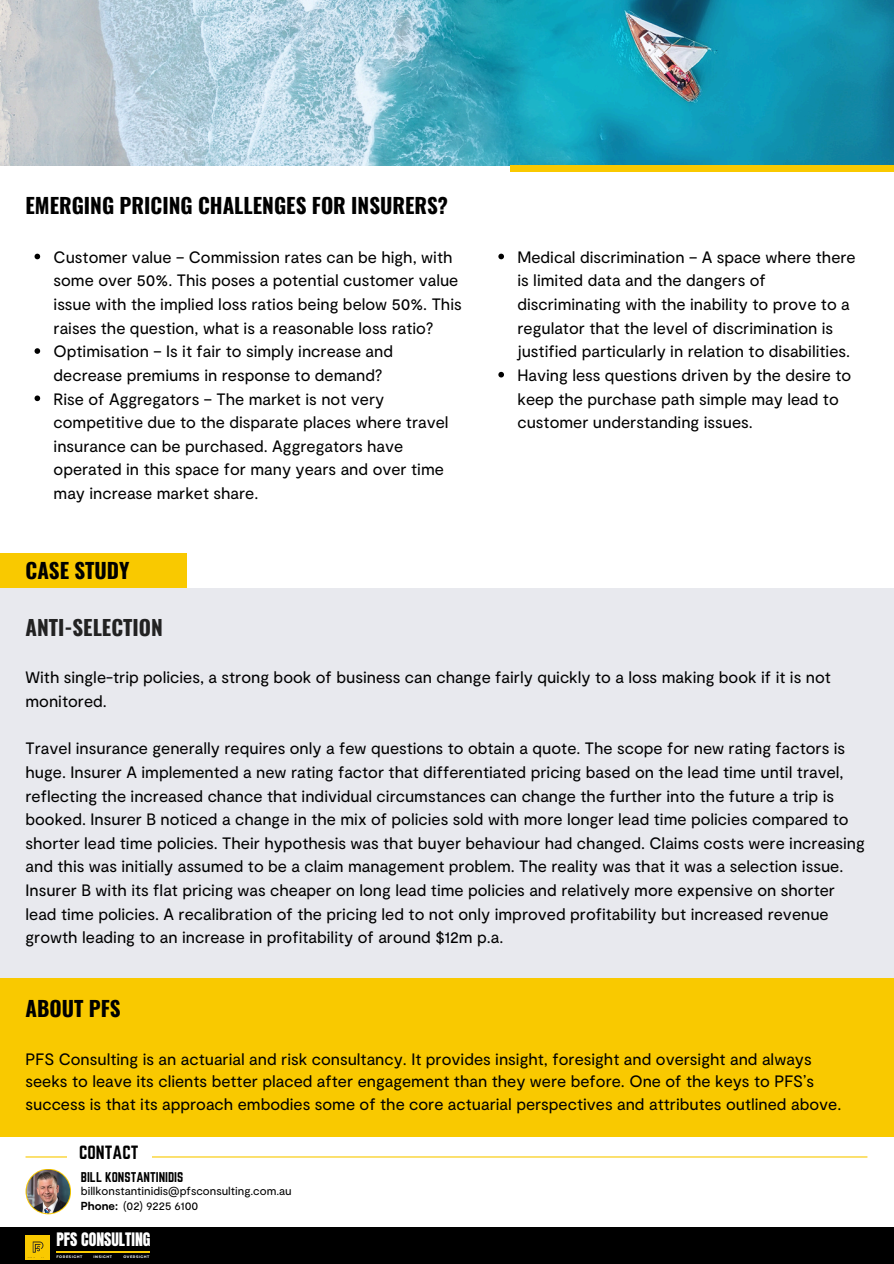
<style>
.page{position:relative;width:894px;height:1264px;background:#fff}
.page>*{position:absolute;margin:0;border:0;box-sizing:border-box;transform-origin:0 0}
.t1{font:700 21px "Oswald";color:#000}
.t2{font:700 21px "Oswald";color:#222}
.t3{font:16.8px "Norwester";color:#000}
.t4{font:16.5px/23.7px "Moderat";color:#000}
.t5{font:15.75px "Anton";color:#fff}
.t6{font:12.3px "Norwester";color:#000}
.t7{font:11.55px "Moderat";color:#000}
.t8{font:700 3.6px "Montserrat";letter-spacing:.15em;color:#fff}
.s1{font-weight:700}
</style>
<div class="page">
<div style="left:0;top:553px;width:187px;height:36px;background:#f9c900"></div>
<div style="left:0;top:589px;width:893px;height:389px;background:#e8e9ee"></div>
<hr style="left:26px;top:1156px;width:841px;height:1px;background:#f9c900">
<div style="left:67px;top:1128px;width:84px;height:40px;background:#fff"></div>
<svg style="left:26px;top:1168px;width:45px;height:46px"></svg>
<img style="left:26px;top:1169px;width:44px;height:44px;border-radius:50%">
<div style="left:0;top:1227px;width:893px;height:36px;background:#000"></div>
<hr style="left:56px;top:1251px;width:94px;height:1px;background:#f9c900">
<div style="left:26px;top:1234px;width:24px;height:25px;background:#f9c900"></div>
<img style="left:32px;top:1241px;width:12px;height:12px">
<div style="left:0;top:978px;width:893px;height:158px;background:#f9c900"></div>
<img style="left:0;top:0;width:893px;height:165px">
<svg style="left:35px;top:254px;width:5px;height:5px"></svg>
<svg style="left:35px;top:348px;width:5px;height:6px"></svg>
<svg style="left:35px;top:395px;width:5px;height:6px"></svg>
<svg style="left:498px;top:254px;width:6px;height:5px"></svg>
<svg style="left:498px;top:372px;width:6px;height:5px"></svg>
<div style="left:510px;top:165px;width:383px;height:7px;background:#f9c900"></div>
<h4 class="t1" style="left:26px;top:189px;width:424px">EMERGING PRICING CHALLENGES FOR INSURERS?</h4>
<h6 class="t4" style="left:54px;top:244px;width:409px">Customer value – Commission rates can be high, with some over 50%. This poses a potential customer value issue with the implied loss ratios being below 50%. This raises the question, what is a reasonable loss ratio?</h6>
<h5 class="t4" style="left:54px;top:339px;width:341px">Optimisation – Is it fair to simply increase and decrease premiums in response to demand?</h5>
<h6 class="t4" style="left:54px;top:386px;width:396px">Rise of Aggregators – The market is not very competitive due to the disparate places where travel insurance can be purchased. Aggregators have operated in this space for many years and over time may increase market share.</h6>
<p class="t4" style="left:517px;top:244px;width:339px">Medical discrimination – A space where there is limited data and the dangers of discriminating with the inability to prove to a regulator that the level of discrimination is justified particularly in relation to disabilities.</p>
<h2 class="t4" style="left:517px;top:362px;width:335px">Having less questions driven by the desire to keep the purchase path simple may lead to customer understanding issues.</h2>
<h1 class="t1" style="left:26px;top:554px;width:106px">CASE STUDY</h1>
<p class="t2" style="left:26px;top:611px;width:139px">ANTI-SELECTION</p>
<p class="t4" style="left:26px;top:665px;width:806px">With single-trip policies, a strong book of business can change fairly quickly to a loss making book if it is not monitored.</p>
<p class="t4" style="left:26px;top:735px;width:840px">Travel insurance generally requires only a few questions to obtain a quote. The scope for new rating factors is huge. Insurer A implemented a new rating factor that differentiated pricing based on the lead time until travel, reflecting the increased chance that individual circumstances can change the further into the future a trip is booked. Insurer B noticed a change in the mix of policies sold with more longer lead time policies compared to shorter lead time policies. Their hypothesis was that buyer behaviour had changed. Claims costs were increasing and this was initially assumed to be a claim management problem. The reality was that it was a selection issue.<br>Insurer B with its flat pricing was cheaper on long lead time policies and relatively more expensive on shorter lead time policies. A recalibration of the pricing led to not only improved profitability but increased revenue growth leading to an increase in profitability of around $12m p.a.</p>
<h2 class="t1" style="left:26px;top:992px;width:97px">ABOUT PFS</h2>
<p class="t4" style="left:26px;top:1046px;width:817px;line-height:22.5px">PFS Consulting is an actuarial and risk consultancy. It provides insight, foresight and oversight and always seeks to leave its clients better placed after engagement than they were before. One of the keys to PFS’s success is that its approach embodies some of the core actuarial perspectives and attributes outlined above.</p>
<h3 class="t3" style="left:79px;top:1142px;width:61px">CONTACT</h3>
<h3 class="t6" style="left:81px;top:1169px;width:104px">BILL KONSTANTINIDIS</h3>
<h1 class="t7" style="left:81px;top:1183px;width:212px">billkonstantinidis@pfsconsulting.com.au</h1>
<p class="t7" style="left:81px;top:1198px;width:119px"><span class="s1">Phone:</span> (02) 9225 6100</p>
<h3 class="t5" style="left:56px;top:1228px;width:95px">PFS CONSULTING</h3>
<h1 class="t8" style="left:56px;top:1254px;width:27px">FORESIGHT</h1>
<h1 class="t8" style="left:94px;top:1254px;width:20px">INSIGHT</h1>
<h1 class="t8" style="left:123px;top:1254px;width:28px">OVERSIGHT</h1>
</div>
